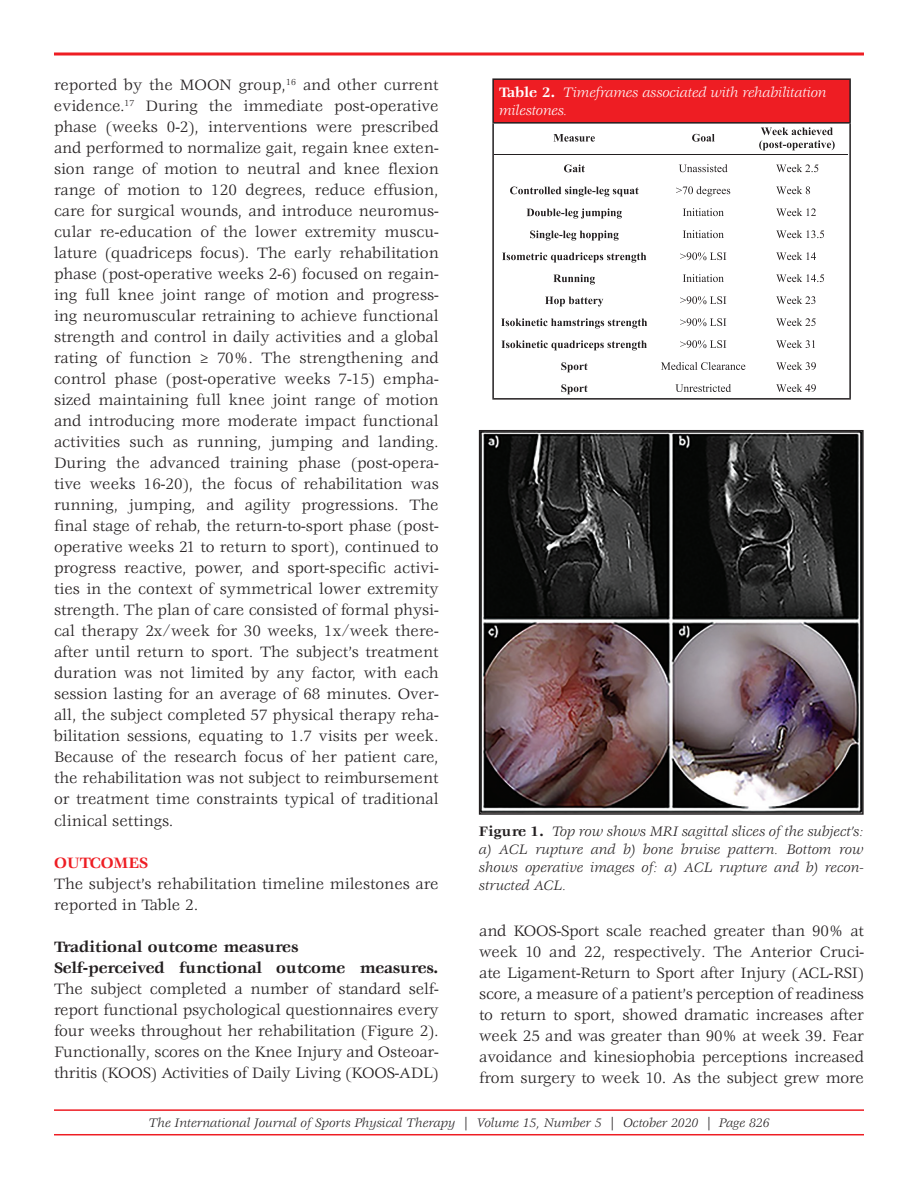
<style>
.page{position:relative;width:918px;height:1188px;background:#fff}
.page>*{position:absolute;margin:0;border:0;box-sizing:border-box;transform-origin:0 0}
.t1{font:16.5px/21px "Veljovic Std";letter-spacing:-.01em;color:#231f20;text-align:justify}
.t2{font:700 16.5px/21px "Veljovic Std";letter-spacing:-.01em;color:#231f20}
.t3{font:700 16.5px "Veljovic Std";color:#ee1d23}
.t4{font:italic 15px/18px "Veljovic Std";letter-spacing:.005em;color:#231f20;text-align:justify}
.t5{font:italic 15px/18px "Veljovic Std";letter-spacing:-.005em;color:#fff}
.t6{font:italic 13.5px "Veljovic Std";color:#231f20}
.s1{font-weight:700;font-style:normal}
</style>
<div class="page">
<hr style="left:54px;top:1109px;width:810px;height:2px;background:#ee1d23">
<hr style="left:54px;top:1134px;width:810px;height:1px;background:#ee1d23">
<svg style="left:54px;top:52px;width:810px;height:4px;background:#f25559"></svg>
<div style="left:493px;top:79px;width:357px;height:44px;background:#ee1d23"></div>
<hr style="left:492px;top:78px;width:359px;height:2px;background:#231f20">
<hr style="left:492px;top:80px;width:2px;height:42px;background:#231f20">
<hr style="left:849px;top:80px;width:2px;height:42px;background:#231f20">
<hr style="left:492px;top:122px;width:359px;height:2px;background:#231f20">
<hr style="left:492px;top:124px;width:2px;height:274px;background:#231f20">
<hr style="left:849px;top:124px;width:2px;height:274px;background:#231f20">
<hr style="left:492px;top:398px;width:359px;height:2px;background:#231f20">
<svg style="left:553px;top:134px;width:162px;height:8px"></svg>
<svg style="left:759px;top:127px;width:76px;height:23px"></svg>
<svg style="left:564px;top:165px;width:21px;height:7px"></svg>
<svg style="left:679px;top:164px;width:139px;height:8px"></svg>
<hr style="left:494px;top:155px;width:354px;height:1px;background:#231f20">
<svg style="left:510px;top:186px;width:129px;height:11px"></svg>
<svg style="left:676px;top:186px;width:134px;height:10px"></svg>
<svg style="left:527px;top:208px;width:95px;height:11px"></svg>
<svg style="left:683px;top:208px;width:133px;height:8px"></svg>
<svg style="left:530px;top:230px;width:89px;height:11px"></svg>
<svg style="left:683px;top:230px;width:141px;height:8px"></svg>
<svg style="left:502px;top:252px;width:144px;height:11px"></svg>
<svg style="left:680px;top:252px;width:136px;height:8px"></svg>
<svg style="left:553px;top:274px;width:42px;height:10px"></svg>
<svg style="left:683px;top:274px;width:141px;height:8px"></svg>
<svg style="left:545px;top:297px;width:58px;height:9px"></svg>
<svg style="left:680px;top:296px;width:135px;height:8px"></svg>
<svg style="left:501px;top:318px;width:146px;height:10px"></svg>
<svg style="left:680px;top:318px;width:136px;height:8px"></svg>
<svg style="left:501px;top:340px;width:146px;height:10px"></svg>
<svg style="left:680px;top:340px;width:135px;height:8px"></svg>
<svg style="left:561px;top:362px;width:27px;height:10px"></svg>
<svg style="left:661px;top:362px;width:155px;height:8px"></svg>
<svg style="left:561px;top:384px;width:27px;height:10px"></svg>
<svg style="left:675px;top:384px;width:141px;height:8px"></svg>
<img style="left:482px;top:433px;width:379px;height:379px">
<div style="left:479px;top:430px;width:385px;height:385px;border:2px solid #231f20"></div>
<p class="t1" style="left:54px;top:75px;width:386px">reported by the MOON group,<sup>16</sup> and other current evidence.<sup>17</sup> During the immediate post-operative phase (weeks 0-2), interventions were prescribed and performed to normalize gait, regain knee exten&shy;sion range of motion to neutral and knee flexion range of motion to 120 degrees, reduce effusion, care for surgical wounds, and introduce neuromus&shy;cular re-education of the lower extremity muscu&shy;lature (quadriceps focus). The early rehabilitation phase (post-operative weeks 2-6) focused on regain&shy;ing full knee joint range of motion and progress&shy;ing neuromuscular retraining to achieve functional strength and control in daily activities and a global rating of function ≥ 70%. The strengthening and control phase (post-operative weeks 7-15) empha&shy;sized maintaining full knee joint range of motion and introducing more moderate impact functional activities such as running, jumping and landing.<br>During the advanced training phase (post-opera&shy;tive weeks 16-20), the focus of rehabilitation was running, jumping, and agility progressions. The final stage of rehab, the return-to-sport phase (post&shy;operative weeks 21 to return to sport), continued to progress reactive, power, and sport-specific activi&shy;ties in the context of symmetrical lower extremity strength. The plan of care consisted of formal physi&shy;cal therapy 2x/week for 30 weeks, 1x/week there&shy;after until return to sport. The subject’s treatment duration was not limited by any factor, with each session lasting for an average of 68 minutes. Over&shy;all, the subject completed 57 physical therapy reha&shy;bilitation sessions, equating to 1.7 visits per week.<br>Because of the research focus of her patient care, the rehabilitation was not subject to reimbursement or treatment time constraints typical of traditional clinical settings.</p>
<p class="t3" style="left:54px;top:856px;width:96px">OUTCOMES</p>
<p class="t1" style="left:54px;top:874px;width:386px">The subject’s rehabilitation timeline milestones are reported in Table 2.</p>
<p class="t2" style="left:54px;top:937px;width:386px">Traditional outcome measures<br>Self-perceived functional outcome measures.</p>
<p class="t1" style="left:54px;top:979px;width:386px">The subject completed a number of standard self&shy;report functional psychological questionnaires every four weeks throughout her rehabilitation (Figure 2).<br>Functionally, scores on the Knee Injury and Osteoar&shy;thritis (KOOS) Activities of Daily Living (KOOS-ADL)</p>
<p class="t5" style="left:499px;top:85px;width:329px"><span class="s1">Table 2.</span> Timeframes associated with rehabilitation milestones.</p>
<p class="t4" style="left:479px;top:823px;width:386px"><span class="s1">Figure 1.</span> Top row shows MRI sagittal slices of the subject’s: a) ACL rupture and b) bone bruise pattern. Bottom row shows operative images of: a) ACL rupture and b) recon&shy;structed ACL.</p>
<p class="t1" style="left:479px;top:922px;width:386px">and KOOS-Sport scale reached greater than 90% at week 10 and 22, respectively. The Anterior Cruci&shy;ate Ligament-Return to Sport after Injury (ACL-RSI) score, a measure of a patient’s perception of readiness to return to sport, showed dramatic increases after week 25 and was greater than 90% at week 39. Fear avoidance and kinesiophobia perceptions increased from surgery to week 10. As the subject grew more</p>
<p class="t6" style="left:148px;top:1117px;width:622px">The International Journal of Sports Physical Therapy | Volume 15, Number 5 | October 2020 | Page 826</p>
</div>
